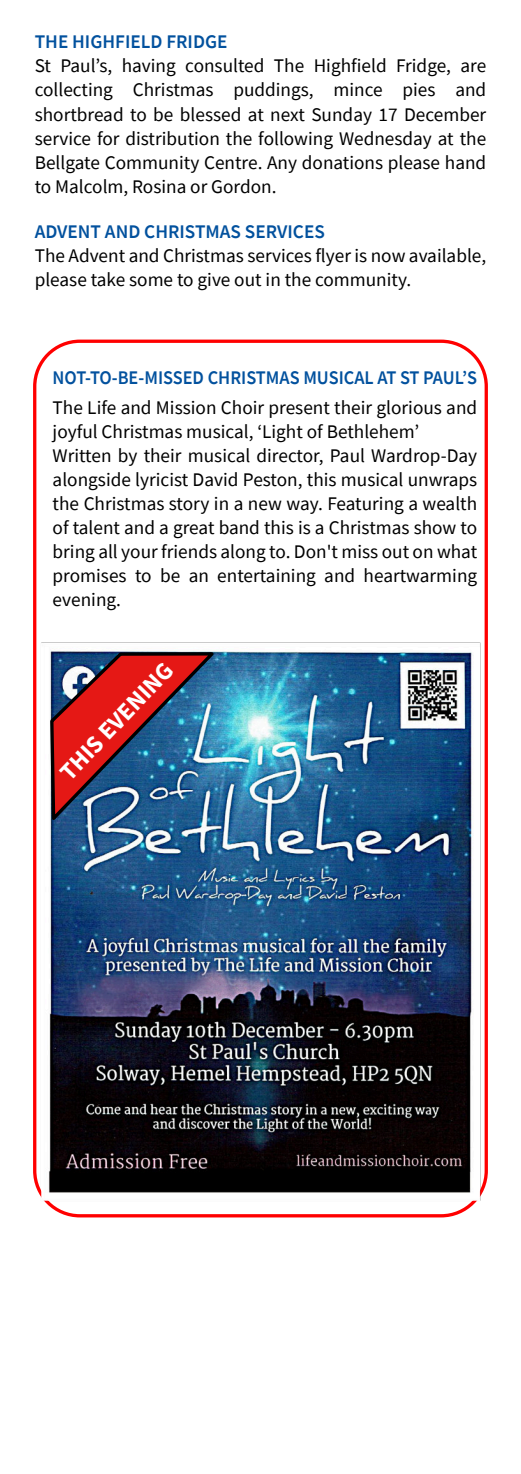
<style>
.page{position:relative;width:521px;height:1474px;background:#fff}
.page>*{position:absolute;margin:0;border:0;box-sizing:border-box;transform-origin:0 0}
.t1{font:700 24.5px "Source Sans Pro";color:#fff}
.t2{font:19.25px/24.2px "Source Sans Pro";color:#000}
.t3{font:600 19.25px "Source Sans Pro";color:#02519e}
.t4{font:600 19.25px "Source Sans Pro";color:#02519e;scale:.95 1}
</style>
<div class="page">
<div style="left:33px;top:339px;width:455px;height:878px;border:3px solid #f00;border-radius:45px"></div>
<img style="left:41px;top:651px;width:439px;height:550px">
<img style="left:48px;top:650px;width:169px;height:176px">
<p class="t3" style="left:35px;top:34px;width:194px">THE HIGHFIELD FRIDGE</p>
<p class="t2" style="left:35px;top:55px;width:453px;text-align:justify">St Paul’s, having consulted The Highfield Fridge, are collecting Christmas puddings, mince pies and shortbread to be blessed at next Sunday 17 December service for distribution the following Wednesday at the Bellgate Community Centre. Any donations please hand to Malcolm, Rosina or Gordon.</p>
<p class="t3" style="left:35px;top:223px;width:292px">ADVENT AND CHRISTMAS SERVICES</p>
<p class="t2" style="left:35px;top:245px;width:453px">The Advent and Christmas services flyer is now available, please take some to give out in the community.</p>
<p class="t4" style="left:53px;top:370px;width:448px">NOT-TO-BE-MISSED CHRISTMAS MUSICAL AT ST PAUL’S</p>
<p class="t2" style="left:53px;top:397px;width:426px">The Life and Mission Choir present their glorious and joyful Christmas musical, ‘Light of Bethlehem’ Written by their musical director, Paul Wardrop-Day alongside lyricist David Peston, this musical unwraps the Christmas story in a new way. Featuring a wealth of talent and a great band this is a Christmas show to bring all your friends along to. Don't miss out on what promises to be an entertaining and heartwarming evening.</p>
<p class="t1" style="left:56px;top:769px;width:154px;rotate:-46deg">THIS EVENING</p>
</div>
